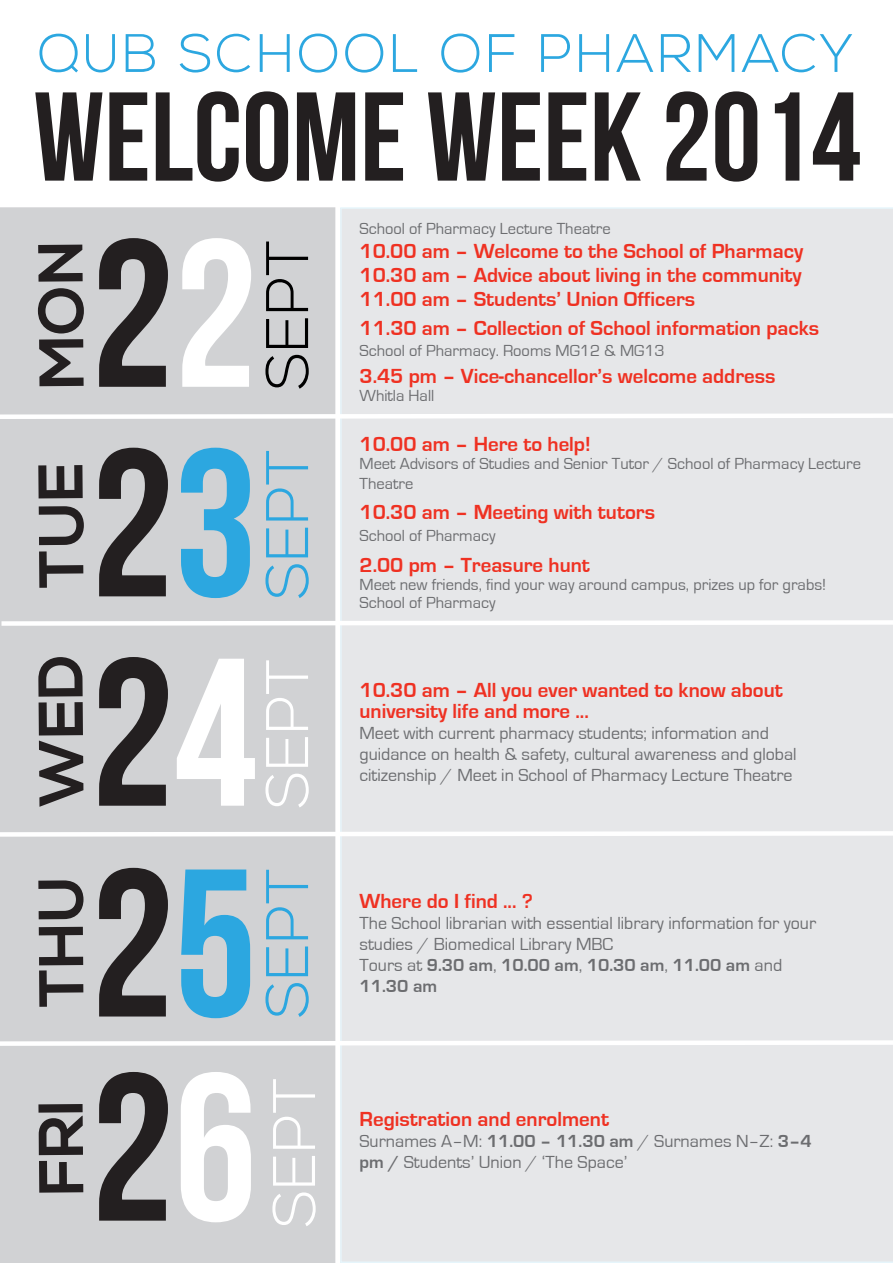
<style>
.page{position:relative;width:893px;height:1263px;background:#fff}
.page>*{position:absolute;margin:0;border:0;box-sizing:border-box;transform-origin:0 0}
.t1{font:210px "Bebas Neue";color:#231f20}
.t2{font:126px "Bebas Neue";color:#231f20}
.t3{font:700 63px "Nexa";letter-spacing:-.01em;color:#231f20}
.t4{font:300 60px "Nexa";color:#2ca7e0}
.t5{font:300 60px "Nexa";color:#fff}
.t6{font:300 60px "Nexa";color:#000}
.t7{font:300 54px "Nexa";letter-spacing:.05em;color:#2ca7e0}
.t8{font:700 21px/24px "Eurostile";color:#ef3122;text-align:justify}
.t9{font:18px/21px "Eurostile";color:#6c6d70}
.t10{font:16.5px/19.8px "Eurostile";color:#6c6d70}
.s1{color:#fff}
.s2{color:#2ca7e0}
.s3{font-weight:700}
</style>
<div class="page">
<div style="left:340px;top:207px;width:553px;height:1056px;background:#e6e7e9"></div>
<div style="left:1px;top:208px;width:334px;height:1054px;background:#d1d2d4"></div>
<div style="left:0;top:207px;width:335px;height:1056px;border:2px solid #d1d2d4"></div>
<svg style="left:0;top:411px;width:893px;height:10px"></svg>
<svg style="left:0;top:618px;width:893px;height:10px"></svg>
<svg style="left:0;top:829px;width:893px;height:10px"></svg>
<svg style="left:0;top:1038px;width:893px;height:10px"></svg>
<h3 class="t7" style="left:38px;top:22px;width:818px">QUB SCHOOL OF PHARMACY</h3>
<h2 class="t2" style="left:33px;top:68px;width:829px">WELCOME WEEK 2014</h2>
<h3 class="t3" style="left:25px;top:389px;width:151px;rotate:-90deg">MON</h3>
<h1 class="t1" style="left:91px;top:199px;width:168px">2<span class="s1">2</span></h1>
<h3 class="t6" style="left:253px;top:390px;width:152px;rotate:-90deg">SEPT</h3>
<h3 class="t3" style="left:25px;top:588px;width:128px;rotate:-90deg">TUE</h3>
<h1 class="t1" style="left:91px;top:409px;width:168px">2<span class="s2">3</span></h1>
<h3 class="t4" style="left:253px;top:599px;width:152px;rotate:-90deg">SEPT</h3>
<h3 class="t3" style="left:25px;top:807px;width:154px;rotate:-90deg">WED</h3>
<h1 class="t1" style="left:91px;top:618px;width:168px">2<span class="s1">4</span></h1>
<h3 class="t5" style="left:253px;top:809px;width:152px;rotate:-90deg">SEPT</h3>
<h3 class="t3" style="left:25px;top:1007px;width:134px;rotate:-90deg">THU</h3>
<h1 class="t1" style="left:91px;top:829px;width:168px">2<span class="s2">5</span></h1>
<h3 class="t4" style="left:253px;top:1018px;width:152px;rotate:-90deg">SEPT</h3>
<h3 class="t3" style="left:25px;top:1195px;width:98px;rotate:-90deg">FRI</h3>
<h1 class="t1" style="left:91px;top:1033px;width:168px">2<span class="s1">6</span></h1>
<h3 class="t5" style="left:260px;top:1227px;width:152px;rotate:-90deg">SEPT</h3>
<p class="t10" style="left:359px;top:219px;width:253px">School of Pharmacy Lecture Theatre</p>
<p class="t8" style="left:359px;top:239px;width:445px">10.00 am – Welcome to the School of Pharmacy 10.30 am – Advice about living in the community 11.00 am – Students’ Union Officers</p>
<p class="t8" style="left:359px;top:316px;width:461px">11.30 am – Collection of School information packs</p>
<p class="t10" style="left:359px;top:341px;width:307px">School of Pharmacy. Rooms MG12 &amp; MG13</p>
<p class="t8" style="left:359px;top:365px;width:418px">3.45 pm – Vice-chancellor’s welcome address</p>
<p class="t10" style="left:359px;top:386px;width:76px">Whitla Hall</p>
<p class="t8" style="left:359px;top:432px;width:233px">10.00 am – Here to help!</p>
<p class="t10" style="left:359px;top:454px;width:503px">Meet Advisors of Studies and Senior Tutor / School of Pharmacy Lecture<br>Theatre</p>
<p class="t8" style="left:359px;top:501px;width:297px">10.30 am – Meeting with tutors</p>
<p class="t10" style="left:359px;top:526px;width:138px">School of Pharmacy</p>
<p class="t8" style="left:359px;top:553px;width:232px">2.00 pm – Treasure hunt</p>
<p class="t10" style="left:359px;top:575px;width:468px;line-height:18px">Meet new friends, find your way around campus, prizes up for grabs!<br>School of Pharmacy</p>
<p class="t8" style="left:359px;top:679px;width:425px;line-height:21px">10.30 am – All you ever wanted to know about university life and more ...</p>
<p class="t9" style="left:359px;top:722px;width:439px">Meet with current pharmacy students; information and guidance on health &amp; safety, cultural awareness and global citizenship / Meet in School of Pharmacy Lecture Theatre</p>
<p class="t8" style="left:359px;top:889px;width:175px">Where do I find ... ?</p>
<p class="t9" style="left:359px;top:913px;width:458px">The School librarian with essential library information for your studies / Biomedical Library MBC<br>Tours at <span class="s3">9.30 am</span>, <span class="s3">10.00 am</span>, <span class="s3">10.30 am</span>, <span class="s3">11.00 am</span> and <span class="s3">11.30 am</span></p>
<p class="t8" style="left:359px;top:1107px;width:251px">Registration and enrolment</p>
<p class="t9" style="left:359px;top:1131px;width:454px">Surnames A–M: <span class="s3">11.00 – 11.30 am</span> / Surnames N–Z: <span class="s3">3–4 pm /</span> Students’ Union / ‘The Space’</p>
</div>
